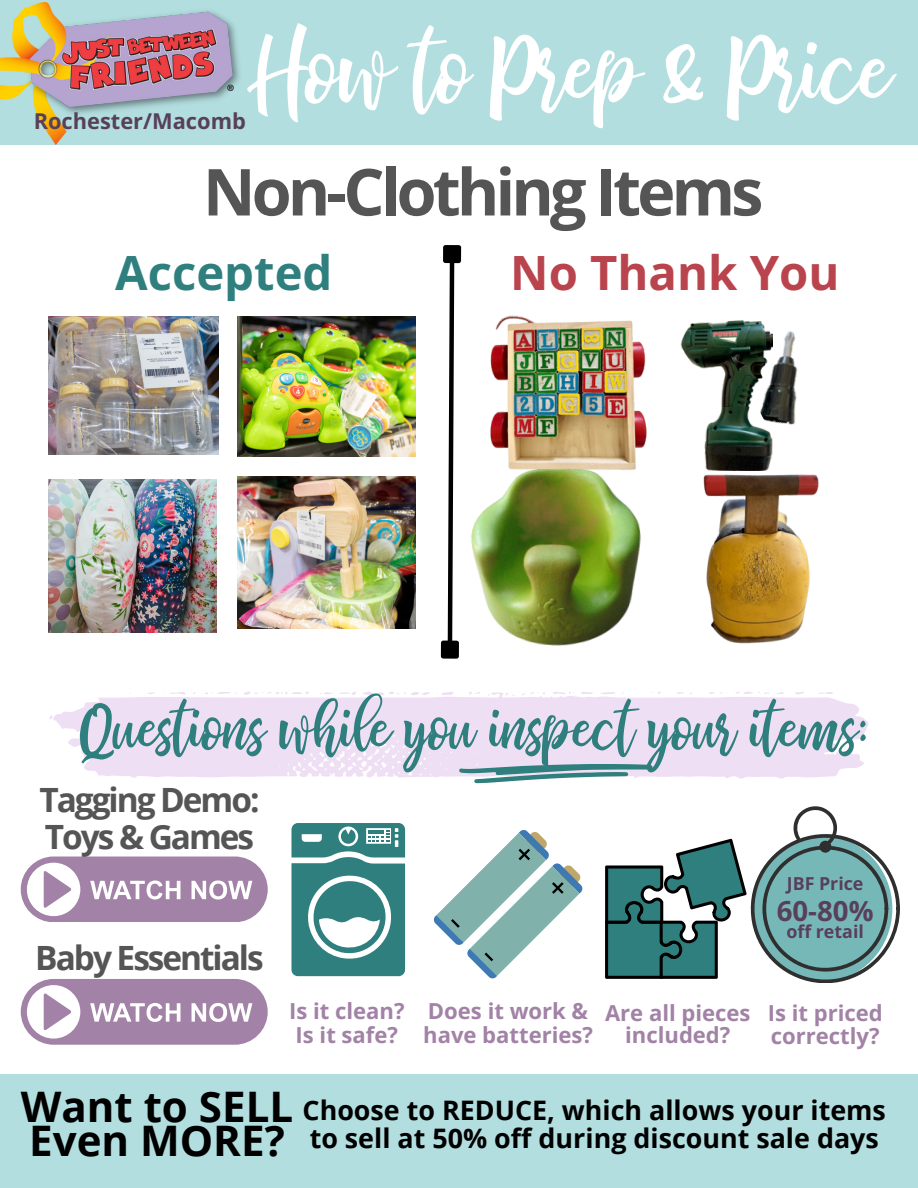
<style>
.page{position:relative;width:918px;height:1188px;background:#fff}
.page>*{position:absolute;margin:0;border:0;box-sizing:border-box;transform-origin:0 0}
.t1{font:86.85px "bhatoshine";color:#fff}
.t2{font:700 64.8px "Open Sans";letter-spacing:-.06em;color:#555}
.t3{font:56.85px "bhatoshine";color:#2f7f7e}
.t4{font:700 47.25px "Open Sans";color:#ba444d}
.t5{font:700 47.25px "Open Sans";color:#2f7f7e}
.t6{font:700 42.15px/33.8px "Open Sans";color:#000}
.t7{font:700 33.45px/36.5px "Open Sans";letter-spacing:-.06em;color:#555}
.t8{font:700 27.6px "Open Sans";color:#58405b}
.t9{font:700 26.85px/28.2px "Open Sans";color:#000}
.t10{font:700 22.05px/23.9px "Open Sans";color:#a282a6}
.t11{font:700 21.9px "Open Sans";color:#58405b}
.t12{font:700 17.85px "Open Sans";color:#58405b}
</style>
<div class="page">
<div style="left:0;top:0;width:918px;height:145px;background:#b2dee0"></div>
<svg style="left:433px;top:830px;width:150px;height:149px"></svg>
<svg style="left:605px;top:806px;width:295px;height:177px"></svg>
<svg style="left:291px;top:823px;width:114px;height:153px"></svg>
<svg style="left:49px;top:691px;width:820px;height:88px;fill:#efdff4"></svg>
<svg style="left:459px;top:764px;width:193px;height:19px"></svg>
<div style="left:0;top:1074px;width:918px;height:114px;background:#b2dee0"></div>
<img style="left:0;top:2px;width:240px;height:143px">
<svg style="left:445px;top:263px;width:12px;height:378px"></svg>
<div style="left:445px;top:247px;width:14px;height:14px;background:#000"></div>
<div style="left:443px;top:245px;width:18px;height:18px;border:4px solid #000"></div>
<div style="left:443px;top:643px;width:14px;height:13px;background:#000"></div>
<div style="left:441px;top:641px;width:18px;height:18px;border:4px solid #000"></div>
<img style="left:49px;top:317px;width:170px;height:138px">
<img style="left:237px;top:317px;width:178px;height:139px">
<img style="left:237px;top:477px;width:178px;height:152px">
<img style="left:471px;top:490px;width:170px;height:156px">
<img style="left:507px;top:477px;width:105px;height:75px">
<img style="left:49px;top:480px;width:167px;height:153px">
<div style="left:21px;top:857px;width:247px;height:65px;background:#a282a6;border-radius:33px"></div>
<svg style="left:27px;top:863px;width:225px;height:53px"></svg>
<img style="left:490px;top:315px;width:157px;height:162px">
<img style="left:703px;top:474px;width:116px;height:170px">
<img style="left:680px;top:322px;width:93px;height:149px">
<img style="left:725px;top:320px;width:73px;height:121px">
<div style="left:21px;top:979px;width:247px;height:65px;background:#a282a6;border-radius:33px"></div>
<svg style="left:27px;top:985px;width:225px;height:54px"></svg>
<h1 class="t1" style="left:252px;top:6px;width:640px">How to Prep &amp; Price</h1>
<p class="t11" style="left:34px;top:105px;width:214px">Rochester/Macomb</p>
<h2 class="t2" style="left:203px;top:146px;width:562px">Non-Clothing Items</h2>
<h3 class="t5" style="left:115px;top:239px;width:219px">Accepted</h3>
<h3 class="t4" style="left:510px;top:239px;width:331px">No Thank You</h3>
<h3 class="t3" style="left:79px;top:686px;width:793px">Questions while you inspect your items:</h3>
<h3 class="t7" style="left:39px;top:781px;width:222px">Tagging Demo:<br>Toys &amp; Games</h3>
<h3 class="t7" style="left:35px;top:939px;width:230px">Baby Essentials</h3>
<p class="t12" style="left:787px;top:871px;width:78px">JBF Price</p>
<p class="t8" style="left:777px;top:891px;width:98px">60-80%</p>
<p class="t12" style="left:786px;top:919px;width:79px">off retail</p>
<p class="t10" style="left:289px;top:999px;width:117px">Is it clean?<br>Is it safe?</p>
<p class="t10" style="left:423px;top:999px;width:171px">Does it work &amp; have batteries?</p>
<p class="t10" style="left:605px;top:1002px;width:147px;line-height:22px;text-align:center">Are all pieces included?</p>
<p class="t10" style="left:768px;top:1001px;width:117px;line-height:22.5px">Is it priced correctly?</p>
<h3 class="t6" style="left:21px;top:1089px;width:274px">Want to SELL<br>Even MORE?</h3>
<p class="t9" style="left:303px;top:1095px;width:585px">Choose to REDUCE, which allows your items to sell at 50% off during discount sale days</p>
</div>
